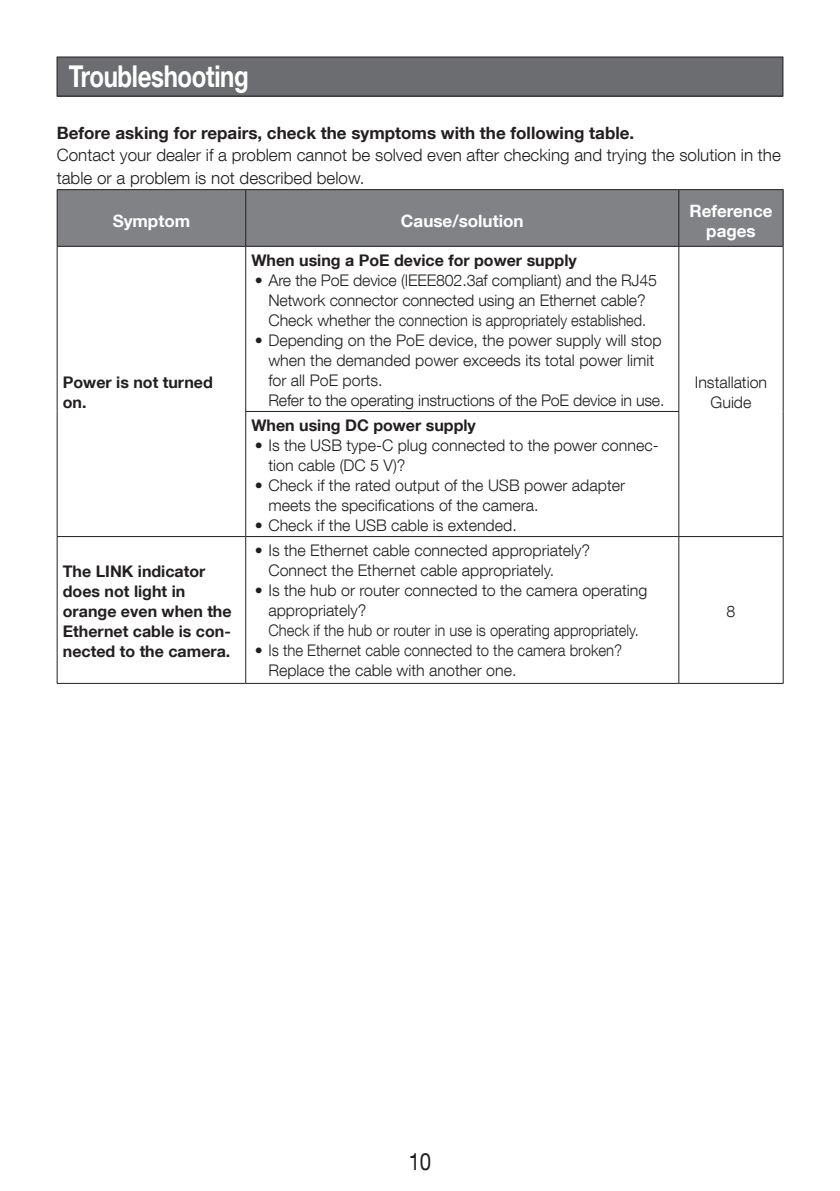
<style>
.page{position:relative;width:840px;height:1191px;background:#fff}
.page>*{position:absolute;margin:0;border:0;box-sizing:border-box;transform-origin:0 0}
.t1{font:700 30px "Helvetica Neue LT Com";letter-spacing:-.015em;color:#fff;scale:.8 1}
.t2{font:24px "Helvetica Neue LT Com";color:#231f20;scale:.85 1}
.t3{font:300 17px/22.2px "Helvetica Neue LT Com";color:#231f20}
.t4{font:700 17px "Helvetica Neue LT Com";color:#231f20}
.t5{font:700 17px/20px "Helvetica Neue LT Com";color:#fff;text-align:center}
.t6{font:300 16px/20px "Helvetica Neue LT Com";color:#231f20}
.t7{font:700 16px/20px "Helvetica Neue LT Com";color:#231f20}
</style>
<div class="page">
<div style="left:58px;top:190px;width:724px;height:56px;background:#808285"></div>
<hr style="left:57px;top:189px;width:188px;height:1px;background:#231f20">
<hr style="left:57px;top:190px;width:1px;height:56px;background:#231f20">
<hr style="left:57px;top:246px;width:188px;height:1px;background:#231f20">
<hr style="left:245px;top:189px;width:433px;height:1px;background:#231f20">
<hr style="left:245px;top:190px;width:1px;height:56px;background:#231f20">
<hr style="left:245px;top:246px;width:433px;height:1px;background:#231f20">
<hr style="left:678px;top:189px;width:105px;height:1px;background:#231f20">
<hr style="left:678px;top:190px;width:1px;height:56px;background:#231f20">
<hr style="left:782px;top:190px;width:1px;height:56px;background:#231f20">
<hr style="left:678px;top:246px;width:105px;height:1px;background:#231f20">
<hr style="left:57px;top:247px;width:1px;height:164px;background:#231f20">
<hr style="left:57px;top:411px;width:1px;height:125px;background:#231f20">
<hr style="left:57px;top:536px;width:188px;height:1px;background:#231f20">
<hr style="left:57px;top:537px;width:1px;height:146px;background:#231f20">
<hr style="left:245px;top:536px;width:433px;height:1px;background:#231f20">
<hr style="left:245px;top:537px;width:1px;height:146px;background:#231f20">
<hr style="left:782px;top:537px;width:1px;height:146px;background:#231f20">
<hr style="left:57px;top:683px;width:188px;height:1px;background:#231f20">
<hr style="left:245px;top:683px;width:433px;height:1px;background:#231f20">
<hr style="left:245px;top:411px;width:433px;height:1px;background:#231f20">
<hr style="left:678px;top:683px;width:105px;height:1px;background:#231f20">
<hr style="left:678px;top:247px;width:1px;height:164px;background:#231f20">
<hr style="left:782px;top:247px;width:1px;height:164px;background:#231f20">
<hr style="left:678px;top:412px;width:1px;height:124px;background:#231f20">
<hr style="left:782px;top:411px;width:1px;height:125px;background:#231f20">
<hr style="left:678px;top:536px;width:105px;height:1px;background:#231f20">
<hr style="left:678px;top:537px;width:1px;height:146px;background:#231f20">
<hr style="left:245px;top:247px;width:1px;height:164px;background:#231f20">
<hr style="left:245px;top:412px;width:1px;height:124px;background:#231f20">
<div style="left:57px;top:57px;width:725px;height:39px;background:#6c6d70"></div>
<div style="left:57px;top:57px;width:725px;height:39px;border:1px solid #231f20"></div>
<h1 class="t1" style="left:69px;top:58px;width:226px">Troubleshooting</h1>
<p class="t4" style="left:57px;top:122px;width:578px">Before asking for repairs, check the symptoms with the following table.</p>
<p class="t3" style="left:57px;top:144px;width:725px">Contact your dealer if a problem cannot be solved even after checking and trying the solution in the table or a problem is not described below.</p>
<p class="t5" style="left:113px;top:211px;width:79px">Symptom</p>
<p class="t5" style="left:401px;top:211px;width:124px">Cause/solution</p>
<p class="t5" style="left:689px;top:201px;width:85px">Reference pages</p>
<p class="t7" style="left:63px;top:372px;width:151px">Power is not turned on.</p>
<p class="t7" style="left:63px;top:560px;width:170px">The LINK indicator does not light in orange even when the<br>Ethernet cable is con&shy;nected to the camera.</p>
<p class="t7" style="left:251px;top:249px;width:327px">When using a PoE device for power supply</p>
<p class="t6" style="left:254px;top:270px;width:403px;text-align:center">• Are the PoE device (IEEE802.3af compliant) and the RJ45<br>Network connector connected using an Ethernet cable?<br>Check whether the connection is appropriately established.</p>
<p class="t6" style="left:268px;top:330px;width:397px;text-indent:-14px">• Depending on the PoE device, the power supply will stop when the demanded power exceeds its total power limit for all PoE ports.<br>Refer to the operating instructions of the PoE device in use.</p>
<p class="t7" style="left:251px;top:415px;width:226px">When using DC power supply</p>
<p class="t6" style="left:268px;top:435px;width:391px;text-indent:-14px">• Is the USB type-C plug connected to the power connec&shy;tion cable (DC 5 V)?</p>
<p class="t6" style="left:268px;top:475px;width:358px;text-indent:-14px">• Check if the rated output of the USB power adapter meets the specifications of the camera.</p>
<p class="t6" style="left:254px;top:515px;width:263px">• Check if the USB cable is extended.</p>
<p class="t6" style="left:268px;top:540px;width:323px;text-indent:-14px">• Is the Ethernet cable connected appropriately?<br>Connect the Ethernet cable appropriately.</p>
<p class="t6" style="left:268px;top:580px;width:380px;text-indent:-14px">• Is the hub or router connected to the camera operating appropriately?<br>Check if the hub or router in use is operating appropriately.</p>
<p class="t6" style="left:268px;top:640px;width:355px;text-indent:-14px">• Is the Ethernet cable connected to the camera broken?<br>Replace the cable with another one.</p>
<p class="t6" style="left:694px;top:372px;width:74px;text-align:center">Installation<br>Guide</p>
<p class="t6" style="left:726px;top:601px;width:10px">8</p>
<h2 class="t2" style="left:408px;top:1146px;width:28px">10</h2>
</div>
